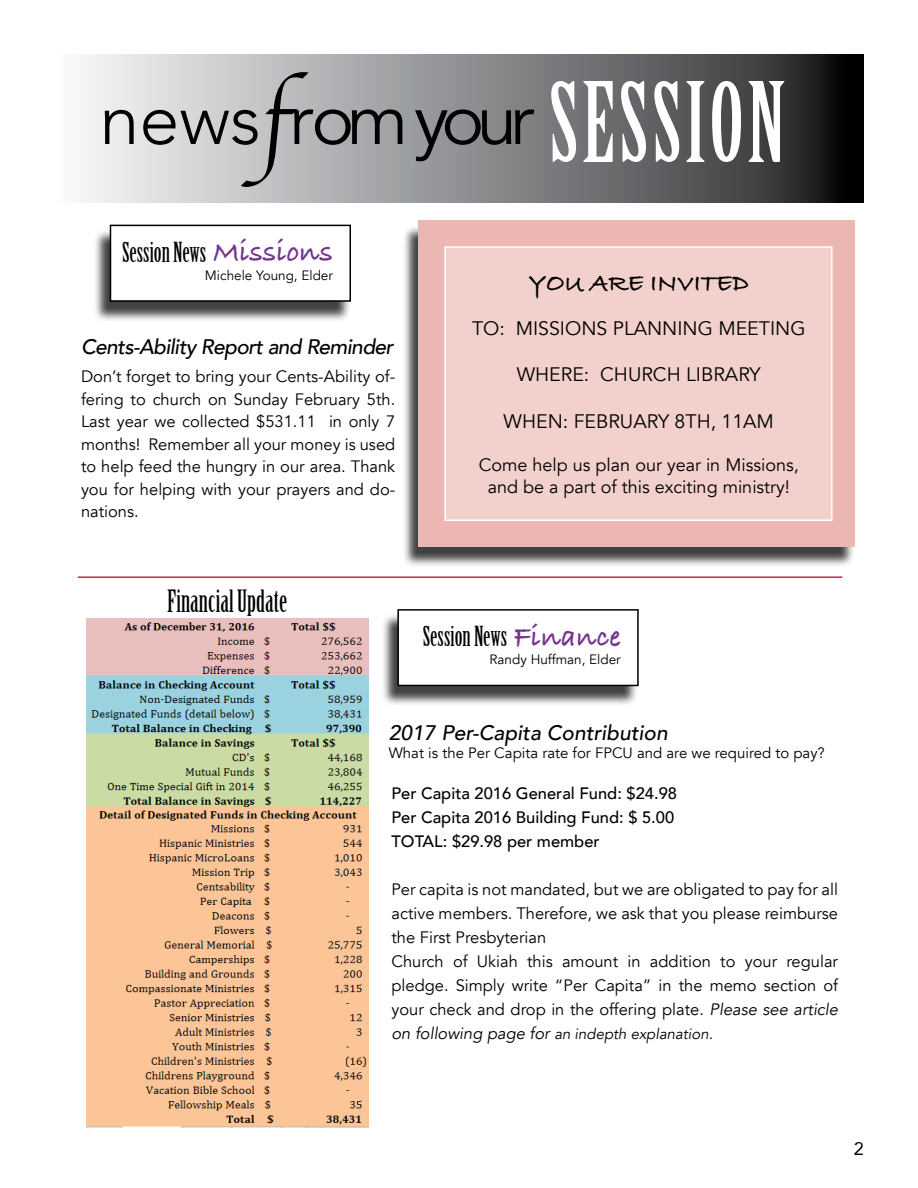
<style>
.page{position:relative;width:918px;height:1188px;background:#fff}
.page>*{position:absolute;margin:0;border:0;box-sizing:border-box;transform-origin:0 0}
.t1{font:72px "Avenir";letter-spacing:-.1em;color:#000}
.t2{font:30px "Birch Std";color:#000}
.t3{font:27px "Birch Std";color:#000}
.t4{font:700 25.5px "Bradley Hand ITCTT";color:#000}
.t5{font:italic 500 21px "Avenir";letter-spacing:-.03em;color:#000}
.t6{font:italic 500 21px "Avenir";color:#000}
.t7{font:19.5px "Avenir";color:#000}
.t8{font:18px/21.6px "Avenir";color:#000;text-align:center}
.t9{font:18px "Avenir";color:#000}
.t10{font:16.5px/22.5px "Avenir";color:#000;text-align:justify}
.t11{font:500 16.5px/24px "Avenir";color:#000}
.t12{font:15px "Avenir";color:#000}
.t13{font:italic 15px "Avenir";color:#000}
.t14{font:13.5px "Avenir";color:#000}
.s1{font-weight:300}
.s2{font-family:"Apple Chancery";font-size:90px}
.s3{font-family:"Birch Std";font-size:108px;color:#fff}
.s4{font-family:"Bradley Hand ITCTT";font-weight:700;font-size:30px;color:#73348e}
.s5{font-style:italic}
.s6{font-size:16.5px}
</style>
<div class="page">
<div style="left:93px;top:229px;width:258px;height:93px;background:#000;opacity:.75"></div>
<div style="left:110px;top:225px;width:240px;height:76px;background:#fff"></div>
<div style="left:110px;top:225px;width:241px;height:77px;border:2px solid #000"></div>
<img style="left:86px;top:618px;width:282px;height:509px">
<div style="left:403px;top:225px;width:453px;height:343px;background:#000;opacity:.75"></div>
<div style="left:418px;top:220px;width:437px;height:326px;background:#ecb7b2"></div>
<div style="left:444px;top:246px;width:389px;height:275px;background:#f2d0cb;border:2px solid #fff"></div>
<svg style="left:83px;top:54px;width:781px;height:148px;background:#898a8c"></svg>
<hr style="left:78px;top:576px;width:764px;height:2px;background:#d1214b">
<div style="left:381px;top:613px;width:257px;height:94px;background:#000;opacity:.75"></div>
<div style="left:398px;top:610px;width:240px;height:75px;background:#fff"></div>
<div style="left:397px;top:609px;width:242px;height:77px;border:2px solid #000"></div>
<h1 class="t1" style="left:99px;top:76px;width:688px"><span class="s1">news</span><span class="s2">f</span>rom your <span class="s3">SESSION</span></h1>
<h3 class="t3" style="left:122px;top:237px;width:212px">Session News <span class="s4">Missions</span></h3>
<p class="t14" style="left:205px;top:267px;width:130px">Michele Young, Elder</p>
<p class="t5" style="left:81px;top:334px;width:314px">Cents-Ability Report and Reminder</p>
<p class="t10" style="left:81px;top:366px;width:316px">Don’t forget to bring your Cents-Ability of&shy;fering to church on Sunday February 5th.<br>Last year we collected $531.11 in only 7 months! Remember all your money is used to help feed the hungry in our area. Thank you for helping with your prayers and do&shy;nations.</p>
<h3 class="t4" style="left:529px;top:263px;width:222px">YOU ARE INVITED</h3>
<p class="t7" style="left:472px;top:316px;width:335px">TO: MISSIONS PLANNING MEETING</p>
<p class="t7" style="left:517px;top:363px;width:246px">WHERE: CHURCH LIBRARY</p>
<p class="t7" style="left:504px;top:410px;width:272px">WHEN: FEBRUARY 8TH, 11AM</p>
<p class="t8" style="left:479px;top:455px;width:321px">Come help us plan our year in Missions, and be a part of this exciting ministry!</p>
<h2 class="t2" style="left:167px;top:585px;width:122px">Financial Update</h2>
<h3 class="t3" style="left:423px;top:621px;width:199px">Session News <span class="s4">Finance</span></h3>
<p class="t14" style="left:490px;top:651px;width:133px">Randy Huffman, Elder</p>
<p class="t6" style="left:389px;top:720px;width:280px">2017 Per-Capita Contribution</p>
<p class="t12" style="left:389px;top:744px;width:438px">What is the Per Capita rate for FPCU and are we required to pay?</p>
<p class="t11" style="left:392px;top:781px;width:287px">Per Capita 2016 General Fund: $24.98<br>Per Capita 2016 Building Fund: $ 5.00<br>TOTAL: $29.98 per member</p>
<p class="t10" style="left:392px;top:878px;width:448px;line-height:24px;text-align:left">Per capita is not mandated, but we are obligated to pay for all active members. Therefore, we ask that you please reimburse the First Presbyterian<br>Church of Ukiah this amount in addition to your regular pledge. Simply write “Per Capita” in the memo section of your check and drop in the offering plate. <span class="s5">Please see article</span></p>
<p class="t13" style="left:392px;top:1025px;width:323px"><span class="s6">on following page for</span> an indepth explanation.</p>
<p class="t9" style="left:854px;top:1134px;width:12px">2</p>
</div>
